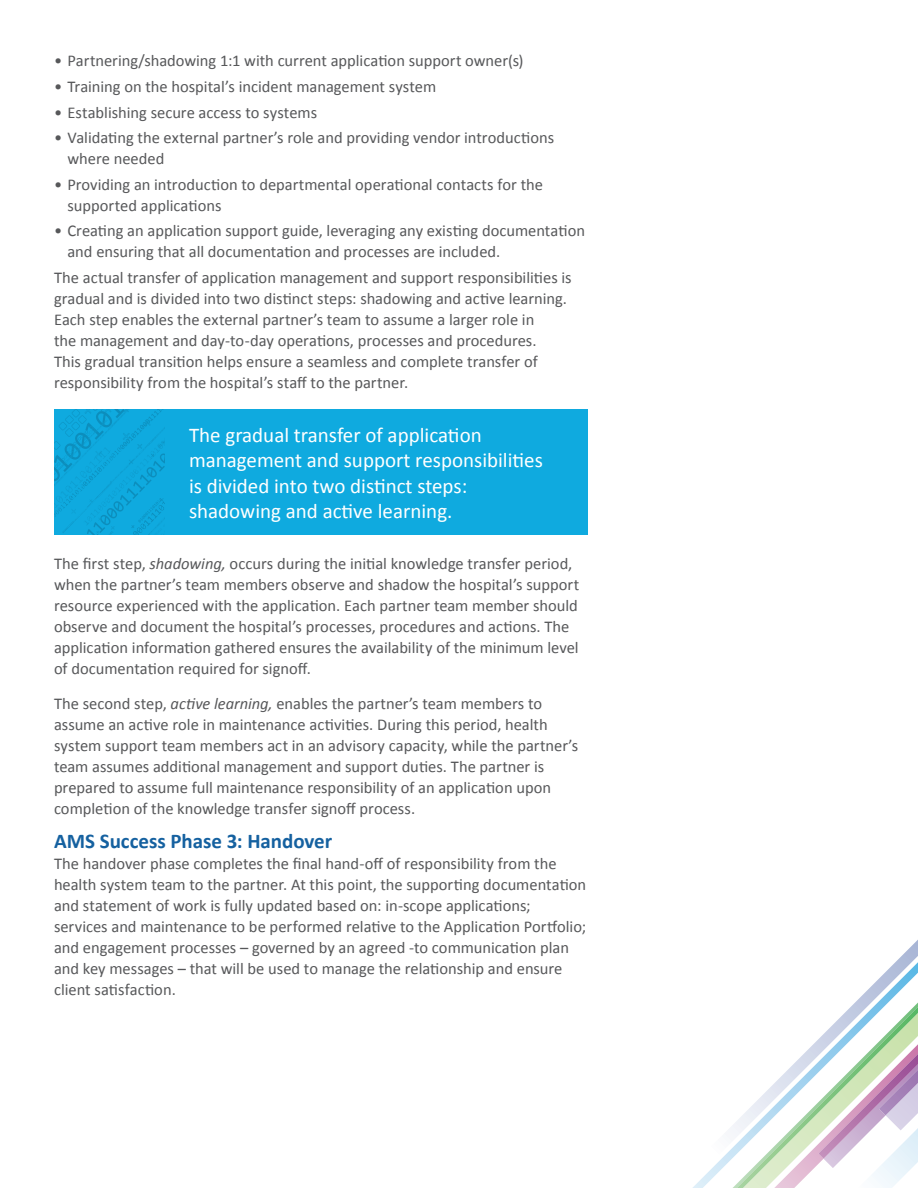
<style>
.page{position:relative;width:918px;height:1188px;background:#fff}
.page>*{position:absolute;margin:0;border:0;box-sizing:border-box;transform-origin:0 0}
.t1{font:21px/25.2px "Calibri";color:#fff}
.paragraph_header{font:700 21px "Calibri";color:#1561a0}
.body_copy{font:16.5px/21px "Calibri";color:#57585a}
.s1{font-style:italic}
</style>
<div class="page">
<svg style="left:700px;top:947px;width:218px;height:241px"></svg>
<img style="left:818px;top:956px;width:100px;height:203px">
<div style="left:54px;top:409px;width:533px;height:126px;background:#0faadf"></div>
<svg style="left:54px;top:409px;width:111px;height:126px"></svg>
<img style="left:133px;top:524px;width:24px;height:11px">
<p class="body_copy" style="left:54px;top:50px;width:471px">• Partnering/shadowing 1:1 with current application support owner(s)</p>
<p class="body_copy" style="left:54px;top:75px;width:384px">• Training on the hospital’s incident management system</p>
<p class="body_copy" style="left:54px;top:101px;width:265px">• Establishing secure access to systems</p>
<p class="body_copy" style="left:68px;top:126px;width:488px;text-indent:-14px">• Validating the external partner’s role and providing vendor introductions where needed</p>
<p class="body_copy" style="left:68px;top:173px;width:477px;text-indent:-14px">• Providing an introduction to departmental operational contacts for the supported applications</p>
<p class="body_copy" style="left:68px;top:220px;width:519px;text-indent:-14px">• Creating an application support guide, leveraging any existing documentation and ensuring that all documentation and processes are included.</p>
<p class="body_copy" style="left:54px;top:266px;width:519px">The actual transfer of application management and support responsibilities is gradual and is divided into two distinct steps: shadowing and active learning.<br>Each step enables the external partner’s team to assume a larger role in<br>the management and day-to-day operations, processes and procedures.<br>This gradual transition helps ensure a seamless and complete transfer of responsibility from the hospital’s staff to the partner.</p>
<p class="t1" style="left:189px;top:422px;width:355px">The gradual transfer of application management and support responsibilities is divided into two distinct steps: shadowing and active learning.</p>
<p class="body_copy" style="left:54px;top:553px;width:527px">The first step, <span class="s1">shadowing,</span> occurs during the initial knowledge transfer period, when the partner’s team members observe and shadow the hospital’s support resource experienced with the application. Each partner team member should observe and document the hospital’s processes, procedures and actions. The application information gathered ensures the availability of the minimum level of documentation required for signoff.</p>
<p class="body_copy" style="left:54px;top:692px;width:526px">The second step, <span class="s1">active learning,</span> enables the partner’s team members to assume an active role in maintenance activities. During this period, health system support team members act in an advisory capacity, while the partner’s team assumes additional management and support duties. The partner is prepared to assume full maintenance responsibility of an application upon completion of the knowledge transfer signoff process.</p>
<p class="paragraph_header" style="left:54px;top:828px;width:280px">AMS Success Phase 3: Handover</p>
<p class="body_copy" style="left:54px;top:853px;width:534px">The handover phase completes the final hand-off of responsibility from the health system team to the partner. At this point, the supporting documentation and statement of work is fully updated based on: in-scope applications; services and maintenance to be performed relative to the Application Portfolio; and engagement processes – governed by an agreed -to communication plan and key messages – that will be used to manage the relationship and ensure client satisfaction.</p>
</div>
